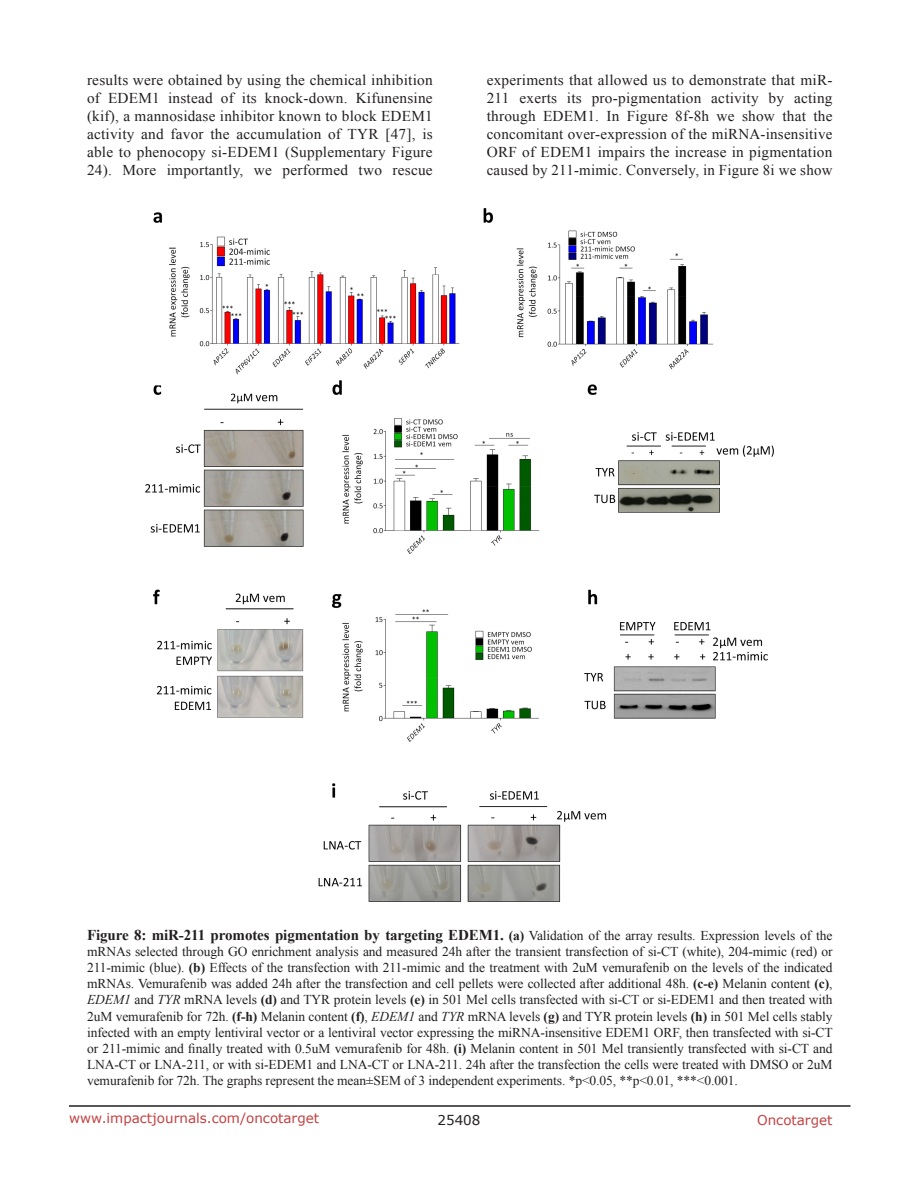
<style>
.page{position:relative;width:918px;height:1188px;background:#fff}
.page>*{position:absolute;margin:0;border:0;box-sizing:border-box;transform-origin:0 0}
.BodyText{font:15px/18px "Times New Roman";letter-spacing:.015em;color:#231f20;text-align:justify}
.figuretext{font:700 15px "Times New Roman";letter-spacing:-.005em;color:#231f20}
.figuretext-2{font:13.5px/16.2px "Times New Roman";letter-spacing:-.005em;color:#231f20;text-align:justify}
.t1{font:13.5px "Verdana";color:#c24141}
.t2{font:13.5px "Verdana";color:#231f20}
.s1{font-size:13.5px}
.s2{font-weight:400;font-size:13.5px}
.s3{font-weight:700}
.s4{font-style:italic}
</style>
<div class="page">
<hr style="left:69px;top:1105px;width:781px;height:2px;background:#231f20">
<img style="left:145px;top:208px;width:629px;height:694px">
<p class="BodyText" style="left:87px;top:71px;width:347px">results were obtained by using the chemical inhibition of EDEM1 instead of its knock-down. Kifunensine (kif), a mannosidase inhibitor known to block EDEM1 activity and favor the accumulation of TYR [47], is able to phenocopy si-EDEM1 (Supplementary Figure 24). More importantly, we performed two rescue</p>
<p class="BodyText" style="left:487px;top:71px;width:347px">experiments that allowed us to demonstrate that miR-211 exerts its pro-pigmentation activity by acting through EDEM1. In Figure 8f-8h we show that the concomitant over-expression of the miRNA-insensitive ORF of EDEM1 impairs the increase in pigmentation caused by 211-mimic. Conversely, in Figure 8i we show</p>
<p class="figuretext" style="left:87px;top:924px;width:747px">Figure 8: miR-211 promotes pigmentation by targeting EDEM1. <span class="s1">(a)</span> <span class="s2">Validation of the array results. Expression levels of the</span></p>
<p class="figuretext-2" style="left:87px;top:943px;width:747px">mRNAs selected through GO enrichment analysis and measured 24h after the transient transfection of si-CT (white), 204-mimic (red) or 211-mimic (blue). <span class="s3">(b)</span> Effects of the transfection with 211-mimic and the treatment with 2uM vemurafenib on the levels of the indicated mRNAs. Vemurafenib was added 24h after the transfection and cell pellets were collected after additional 48h. <span class="s3">(c-e)</span> Melanin content <span class="s3">(c)</span>, <span class="s4">EDEM1</span> and <span class="s4">TYR</span> mRNA levels <span class="s3">(d)</span> and TYR protein levels <span class="s3">(e)</span> in 501 Mel cells transfected with si-CT or si-EDEM1 and then treated with 2uM vemurafenib for 72h. <span class="s3">(f-h)</span> Melanin content <span class="s3">(f)</span>, <span class="s4">EDEM1</span> and <span class="s4">TYR</span> mRNA levels <span class="s3">(g)</span> and TYR protein levels <span class="s3">(h)</span> in 501 Mel cells stably infected with an empty lentiviral vector or a lentiviral vector expressing the miRNA-insensitive EDEM1 ORF, then transfected with si-CT or 211-mimic and finally treated with 0.5uM vemurafenib for 48h. <span class="s3">(i)</span> Melanin content in 501 Mel transiently transfected with si-CT and LNA-CT or LNA-211, or with si-EDEM1 and LNA-CT or LNA-211. 24h after the transfection the cells were treated with DMSO or 2uM vemurafenib for 72h. The graphs represent the mean±SEM of 3 independent experiments. *p&lt;0.05, **p&lt;0.01, ***&lt;0.001.</p>
<p class="t1" style="left:69px;top:1109px;width:252px">www.impactjournals.com/oncotarget</p>
<p class="t2" style="left:438px;top:1111px;width:44px">25408</p>
<p class="t1" style="left:757px;top:1111px;width:77px">Oncotarget</p>
</div>
